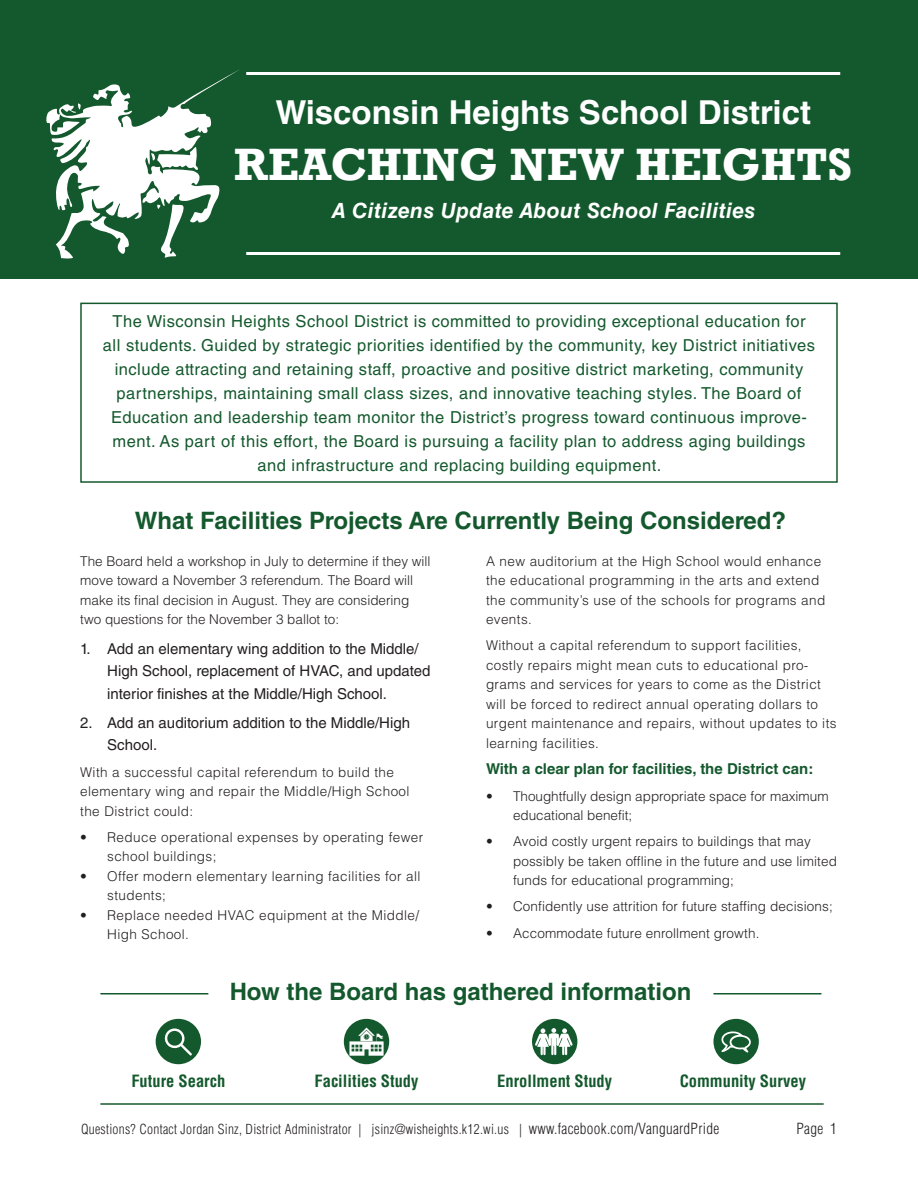
<style>
.page{position:relative;width:918px;height:1188px;background:#fff}
.page>*{position:absolute;margin:0;border:0;box-sizing:border-box;transform-origin:0 0}
.t1{font:700 46.5px "Rockwell";color:#fff}
.t2{font:700 33px "Helvetica LT Std";color:#fff}
.t3{font:700 24px "Helvetica LT Std";color:#14592d}
.t4{font:italic 700 21px "Helvetica LT Std";letter-spacing:.02em;color:#fff}
.t5{font:16.5px/24px "Helvetica LT Std";letter-spacing:.03em;color:#14592d;text-align:center}
.t6{font:700 condensed 16.5px "Helvetica LT Std";color:#14592d}
.t7{font:15px/22.5px "Helvetica LT Std";color:#231f20}
.t8{font:700 15px "Helvetica LT Std";color:#14592d}
.t9{font:300 condensed 15px "Helvetica LT Std";color:#231f20}
.t10{font:300 13.5px/19.5px "Helvetica LT Std";letter-spacing:.03em;color:#231f20}
.t11{font:300 13.5px/19.5px "Helvetica LT Std";color:#231f20}
.t12{font:300 13.5px/19.5px "Helvetica LT Std";letter-spacing:.01em;color:#231f20}
.t13{font:300 condensed 13.5px "Helvetica LT Std";letter-spacing:.02em;color:#231f20}
.s1{font-size:15px}
</style>
<div class="page">
<div style="left:1px;top:0;width:917px;height:279px;background:#14592d"></div>
<hr style="left:246px;top:72px;width:594px;height:3px;background:#fff">
<hr style="left:246px;top:252px;width:594px;height:3px;background:#fff">
<div style="left:80px;top:303px;width:758px;height:180px;border:2px solid #14592d"></div>
<svg style="left:46px;top:69px;width:194px;height:189px"></svg>
<div style="left:713px;top:1019px;width:46px;height:45px;background:#14592d;border-radius:50%"></div>
<div style="left:532px;top:1019px;width:45px;height:45px;background:#14592d;border-radius:50%"></div>
<div style="left:344px;top:1019px;width:45px;height:45px;background:#14592d;border-radius:50%"></div>
<div style="left:156px;top:1019px;width:45px;height:45px;background:#14592d;border-radius:50%"></div>
<svg style="left:164px;top:1028px;width:28px;height:28px"></svg>
<svg style="left:721px;top:1031px;width:30px;height:22px"></svg>
<svg style="left:535px;top:1028px;width:38px;height:27px"></svg>
<svg style="left:349px;top:1028px;width:35px;height:28px"></svg>
<hr style="left:100px;top:993px;width:108px;height:1px;background:#14592d">
<hr style="left:713px;top:993px;width:108px;height:1px;background:#14592d">
<hr style="left:100px;top:1103px;width:724px;height:2px;background:#14592d">
<h2 class="t2" style="left:275px;top:92px;width:537px">Wisconsin Heights School District</h2>
<h1 class="t1" style="left:234px;top:136px;width:620px">REACHING NEW HEIGHTS</h1>
<h3 class="t4" style="left:332px;top:198px;width:425px">A Citizens Update About School Facilities</h3>
<p class="t5" style="left:103px;top:309px;width:714px">The Wisconsin Heights School District is committed to providing exceptional education for all students. Guided by strategic priorities identified by the community, key District initiatives include attracting and retaining staff, proactive and positive district marketing, community partnerships, maintaining small class sizes, and innovative teaching styles. The Board of Education and leadership team monitor the District’s progress toward continuous improve&shy;ment. As part of this effort, the Board is pursuing a facility plan to address aging buildings and infrastructure and replacing building equipment.</p>
<h3 class="t3" style="left:135px;top:506px;width:653px">What Facilities Projects Are Currently Being Considered?</h3>
<p class="t11" style="left:80px;top:551px;width:352px">The Board held a workshop in July to determine if they will move toward a November 3 referendum. The Board will make its final decision in August. They are considering two questions for the November 3 ballot to:</p>
<p class="t7" style="left:107px;top:637px;width:325px;text-indent:-27px">1. Add an elementary wing addition to the Middle/<br>High School, replacement of HVAC, and updated interior finishes at the Middle/High School.</p>
<p class="t7" style="left:107px;top:711px;width:304px;text-indent:-27px">2. Add an auditorium addition to the Middle/High<br>School.</p>
<p class="t10" style="left:80px;top:762px;width:331px">With a successful capital referendum to build the elementary wing and repair the Middle/High School the District could:</p>
<p class="t10" style="left:107px;top:827px;width:318px;text-indent:-27px">• Reduce operational expenses by operating fewer school buildings;</p>
<p class="t10" style="left:107px;top:866px;width:315px;text-indent:-27px">• Offer modern elementary learning facilities for all students;</p>
<p class="t10" style="left:107px;top:905px;width:314px;text-indent:-27px">• Replace needed HVAC equipment at the Middle/<br>High School.</p>
<p class="t10" style="left:486px;top:551px;width:341px">A new auditorium at the High School would enhance the educational programming in the arts and extend the community’s use of the schools for programs and events.</p>
<p class="t10" style="left:486px;top:636px;width:352px">Without a capital referendum to support facilities, costly repairs might mean cuts to educational pro&shy;grams and services for years to come as the District will be forced to redirect annual operating dollars to urgent maintenance and repairs, without updates to its learning facilities.</p>
<p class="t8" style="left:486px;top:760px;width:329px">With a clear plan for facilities, the District can:</p>
<p class="t11" style="left:513px;top:786px;width:317px;text-indent:-27px">• Thoughtfully design appropriate space for maximum educational benefit;</p>
<p class="t12" style="left:513px;top:832px;width:326px;text-indent:-27px">• Avoid costly urgent repairs to buildings that may possibly be taken offline in the future and use limited funds for educational programming;</p>
<p class="t12" style="left:486px;top:897px;width:348px">• Confidently use attrition for future staffing decisions;</p>
<p class="t12" style="left:486px;top:923px;width:275px">• Accommodate future enrollment growth.</p>
<h3 class="t3" style="left:230px;top:977px;width:463px">How the Board has gathered information</h3>
<p class="t6" style="left:131px;top:1070px;width:95px">Future Search</p>
<p class="t6" style="left:315px;top:1070px;width:106px">Facilities Study</p>
<p class="t6" style="left:497px;top:1070px;width:117px">Enrollment Study</p>
<p class="t6" style="left:680px;top:1070px;width:128px">Community Survey</p>
<p class="t13" style="left:81px;top:1121px;width:640px">Questions? Contact Jordan Sinz, District Administrator | jsinz@wisheights.k12.wi.us | <span class="s1">www.facebook.com/VanguardPride</span></p>
<p class="t9" style="left:797px;top:1119px;width:42px">Page 1</p>
</div>
